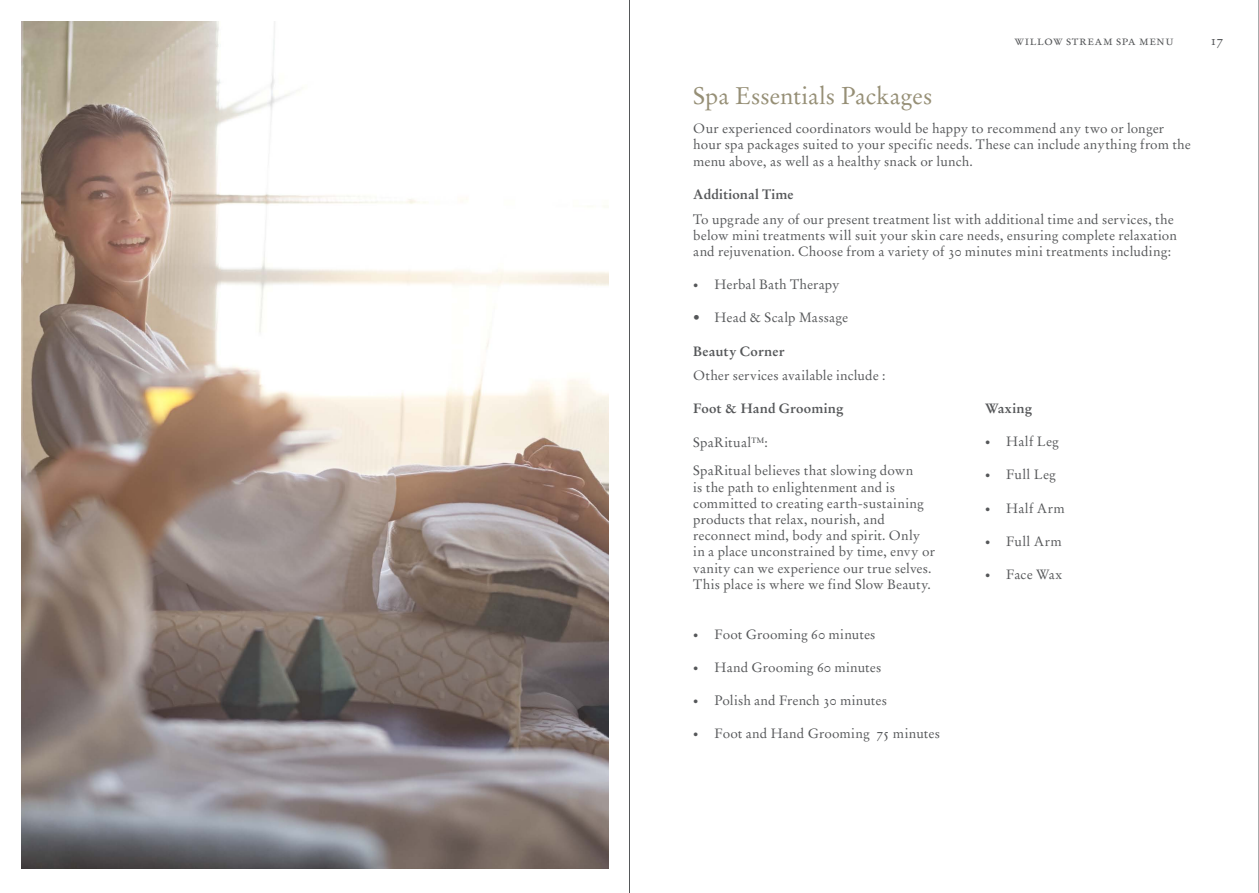
<style>
.page{position:relative;width:1259px;height:893px;background:#fff}
.page>*{position:absolute;margin:0;border:0;box-sizing:border-box;transform-origin:0 0}
.t1{font:24px "Stempel Garamond Roman Os F";color:#968f76}
.t2{font:13.5px/16.2px "Stempel Garamond Roman Os F";letter-spacing:.015em;color:#555759}
.t3{font:13.5px "Stempel Garamond Bold Os F";letter-spacing:.01em;color:#555759}
.t4{font:13.5px "Stempel Garamond Roman SC";letter-spacing:.035em;color:#555759}
.s1{font-size:10.5px}
</style>
<div class="page">
<hr style="left:1258px;top:0;width:1px;height:893px;background:#555759">
<img style="left:21px;top:21px;width:587px;height:848px">
<hr style="left:629px;top:0;width:1px;height:893px;background:#555759">
<p class="t4" style="left:1014px;top:32px;width:161px">willow stream spa menu</p>
<p class="t4" style="left:1210px;top:32px;width:15px">17</p>
<h1 class="t1" style="left:693px;top:82px;width:241px">Spa Essentials Packages</h1>
<p class="t2" style="left:693px;top:121px;width:499px">Our experienced coordinators would be happy to recommend any two or longer hour spa packages suited to your specific needs. These can include anything from the menu above, as well as a healthy snack or lunch.</p>
<p class="t3" style="left:693px;top:186px;width:102px">Additional Time</p>
<p class="t2" style="left:693px;top:211px;width:485px">To upgrade any of our present treatment list with additional time and services, the below mini treatments will suit your skin care needs, ensuring complete relaxation and rejuvenation. Choose from a variety of 30 minutes mini treatments including:</p>
<p class="t2" style="left:693px;top:276px;width:148px"><span class="s1">•</span> Herbal Bath Therapy</p>
<p class="t2" style="left:693px;top:310px;width:156px">• Head &amp; Scalp Massage</p>
<p class="t3" style="left:693px;top:343px;width:93px">Beauty Corner</p>
<p class="t2" style="left:693px;top:368px;width:194px">Other services available include :</p>
<p class="t3" style="left:693px;top:400px;width:152px">Foot &amp; Hand Grooming</p>
<p class="t2" style="left:693px;top:434px;width:76px">SpaRitual™:</p>
<p class="t3" style="left:985px;top:400px;width:49px">Waxing</p>
<p class="t2" style="left:985px;top:434px;width:76px"><span class="s1">•</span> Half Leg</p>
<p class="t2" style="left:985px;top:467px;width:72px"><span class="s1">•</span> Full Leg</p>
<p class="t2" style="left:985px;top:500px;width:81px"><span class="s1">•</span> Half Arm</p>
<p class="t2" style="left:985px;top:533px;width:78px"><span class="s1">•</span> Full Arm</p>
<p class="t2" style="left:985px;top:566px;width:79px"><span class="s1">•</span> Face Wax</p>
<p class="t2" style="left:693px;top:463px;width:243px">SpaRitual believes that slowing down<br>is the path to enlightenment and is committed to creating earth-sustaining products that relax, nourish, and reconnect mind, body and spirit. Only in a place unconstrained by time, envy or vanity can we experience our true selves.<br>This place is where we find Slow Beauty.</p>
<p class="t2" style="left:693px;top:626px;width:184px"><span class="s1">•</span> Foot Grooming 60 minutes</p>
<p class="t2" style="left:693px;top:659px;width:190px"><span class="s1">•</span> Hand Grooming 60 minutes</p>
<p class="t2" style="left:693px;top:692px;width:195px"><span class="s1">•</span> Polish and French 30 minutes</p>
<p class="t2" style="left:693px;top:726px;width:248px"><span class="s1">•</span> Foot and Hand Grooming 75 minutes</p>
</div>
